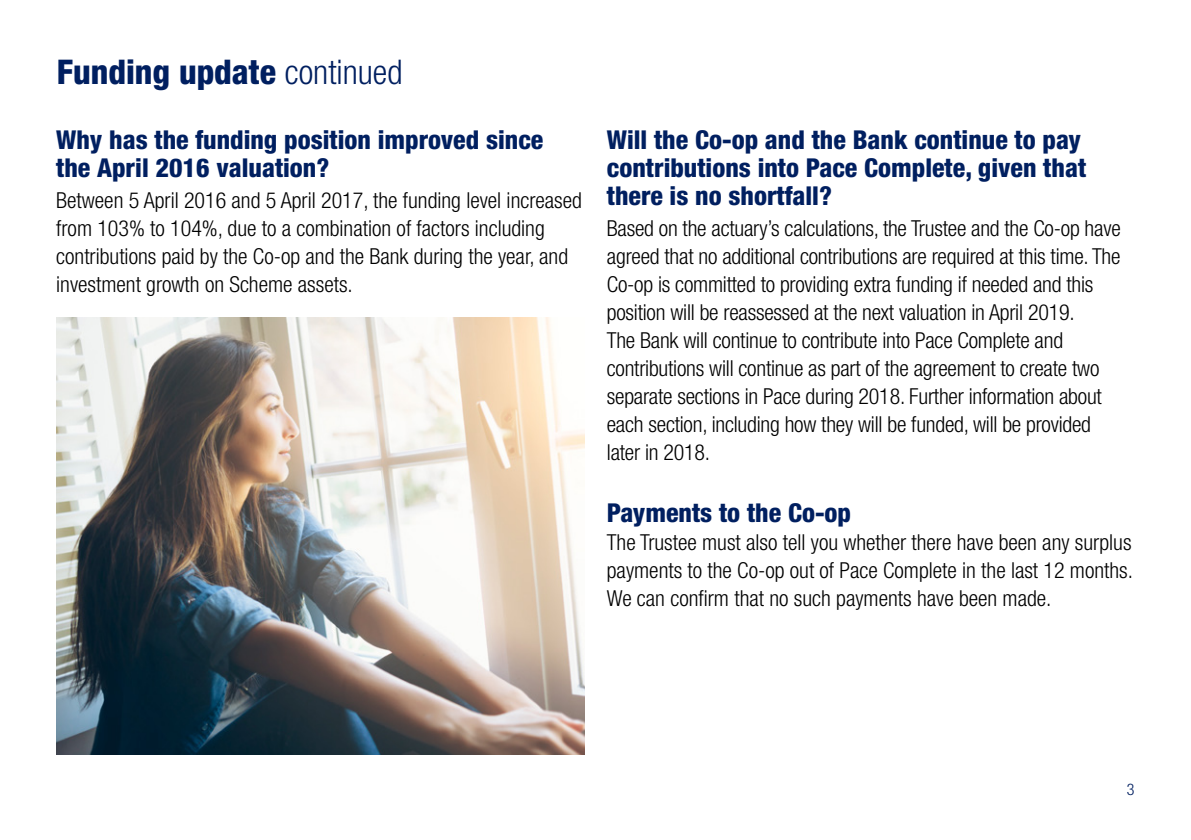
<style>
.page{position:relative;width:1191px;height:840px;background:#fff}
.page>*{position:absolute;margin:0;border:0;box-sizing:border-box;transform-origin:0 0}
.t1{font:800 condensed 34px "Helvetica Neue";color:#001f60}
.t2{font:800 condensed 26px/28px "Helvetica Neue";color:#001f60}
.t3{font:300 condensed 22px/28px "Helvetica Neue";letter-spacing:-.01em;color:#000}
.t4{font:300 condensed 16px "Helvetica Neue";color:#001f60}
.s1{font-weight:300}
</style>
<div class="page">
<img style="left:57px;top:317px;width:527px;height:437px">
<h1 class="t1" style="left:57px;top:51px;width:347px">Funding update <span class="s1">continued</span></h1>
<p class="t2" style="left:56px;top:125px;width:488px">Why has the funding position improved since the April 2016 valuation?</p>
<p class="t3" style="left:56px;top:185px;width:527px">Between 5 April 2016 and 5 April 2017, the funding level increased from 103% to 104%, due to a combination of factors including contributions paid by the Co-op and the Bank during the year, and investment growth on Scheme assets.</p>
<p class="t2" style="left:607px;top:125px;width:481px">Will the Co-op and the Bank continue to pay contributions into Pace Complete, given that there is no shortfall?</p>
<p class="t3" style="left:607px;top:213px;width:515px">Based on the actuary’s calculations, the Trustee and the Co-op have agreed that no additional contributions are required at this time. The Co-op is committed to providing extra funding if needed and this position will be reassessed at the next valuation in April 2019.<br>The Bank will continue to contribute into Pace Complete and contributions will continue as part of the agreement to create two separate sections in Pace during 2018. Further information about each section, including how they will be funded, will be provided later in 2018.</p>
<p class="t2" style="left:607px;top:498px;width:246px">Payments to the Co-op</p>
<p class="t3" style="left:607px;top:527px;width:528px;text-align:justify">The Trustee must also tell you whether there have been any surplus payments to the Co-op out of Pace Complete in the last 12 months.<br>We can confirm that no such payments have been made.</p>
<p class="t4" style="left:1126px;top:779px;width:9px">3</p>
</div>
